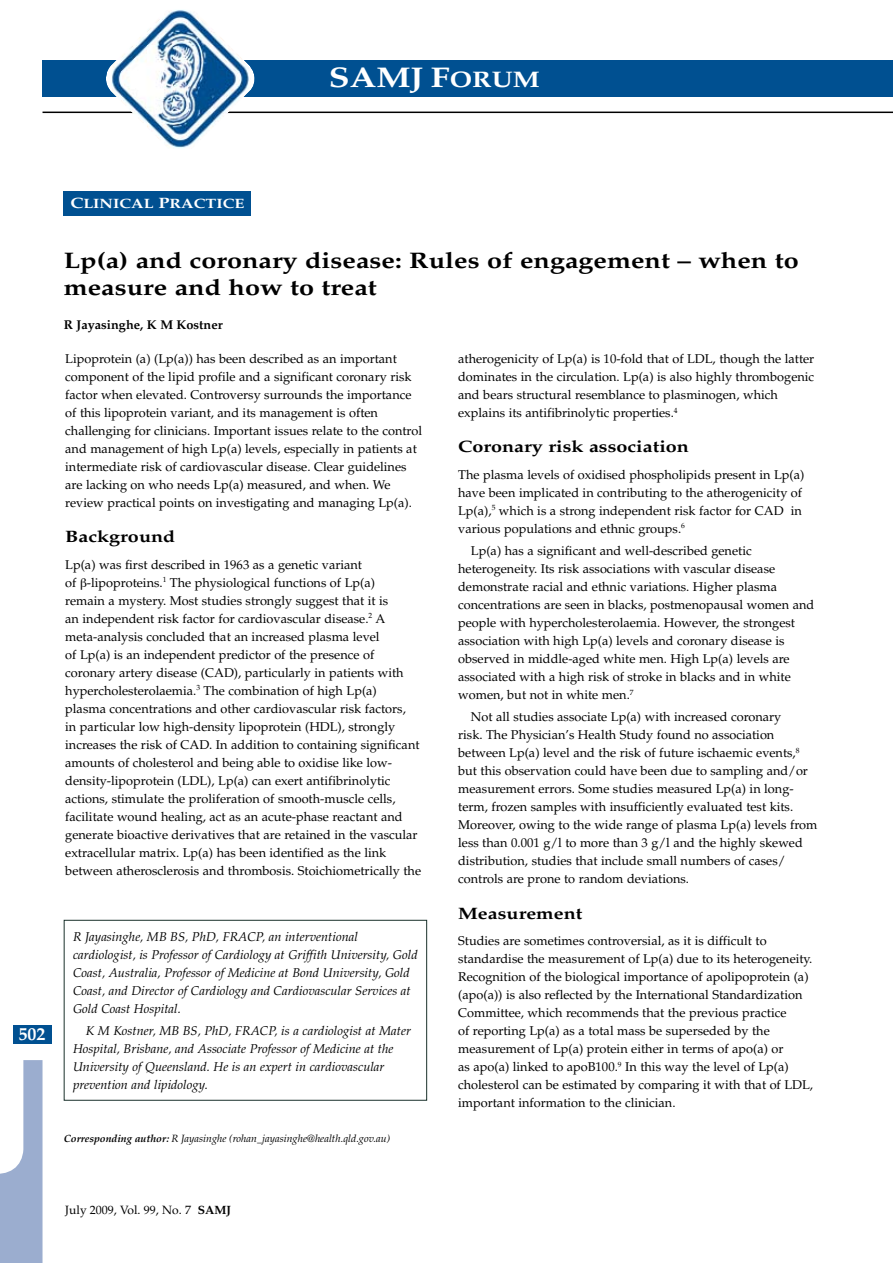
<style>
.page{position:relative;width:893px;height:1263px;background:#fff}
.page>*{position:absolute;margin:0;border:0;box-sizing:border-box;transform-origin:0 0}
.t1{font:700 28.5px "Palatino";color:#fff;scale:1.2 1}
.t2{font:700 22.5px/27px "Palatino";color:#000;scale:1.2 1}
.t3{font:700 18px "Palatino";color:#fff}
.t4{font:700 16.5px "Palatino";color:#000;scale:1.2 1}
.t5{font:700 13.5px "Palatino";color:#fff;scale:1.2 1}
.t6{font:12.75px/18px "Palatino";color:#000}
.t7{font:italic 12.75px/18px "Palatino";color:#000}
.t8{font:700 12.75px "Palatino";color:#000}
.t9{font:12px "Palatino";color:#000}
.t10{font:italic 10.5px "Palatino";color:#000}
.s1{font-size:22.5px}
.s2{font-size:15px}
.s3{font-weight:700}
</style>
<div class="page">
<div style="left:14px;top:1024px;width:38px;height:19px;background:#005091"></div>
<div style="left:43px;top:60px;width:850px;height:37px;background:#005091"></div>
<svg style="left:0;top:1060px;width:43px;height:203px"></svg>
<hr style="left:43px;top:112px;width:850px;height:1px;background:#000">
<img style="left:106px;top:10px;width:149px;height:139px">
<div style="left:64px;top:191px;width:187px;height:25px;background:#005091"></div>
<div style="left:64px;top:920px;width:363px;height:181px;border:1px solid #1a312b"></div>
<h1 class="t1" style="left:329px;top:61px;width:177px">SAMJ F<span class="s1">ORUM</span></h1>
<h3 class="t3" style="left:18px;top:1023px;width:28px">502</h3>
<p class="t5" style="left:70px;top:196px;width:146px"><span class="s2">C</span>LINICAL <span class="s2">P</span>RACTICE</p>
<h2 class="t2" style="left:64px;top:247px;width:614px">Lp(a) and coronary disease: Rules of engagement – when to measure and how to treat</h2>
<p class="t8" style="left:64px;top:317px;width:160px">R Jayasinghe, K M Kostner</p>
<p class="t6" style="left:65px;top:350px;width:358px">Lipoprotein (a) (Lp(a)) has been described as an important component of the lipid profile and a significant coronary risk factor when elevated. Controversy surrounds the importance of this lipoprotein variant, and its management is often challenging for clinicians. Important issues relate to the control and management of high Lp(a) levels, especially in patients at intermediate risk of cardiovascular disease. Clear guidelines are lacking on who needs Lp(a) measured, and when. We review practical points on investigating and managing Lp(a).</p>
<p class="t4" style="left:65px;top:527px;width:93px">Background</p>
<p class="t6" style="left:65px;top:556px;width:357px">Lp(a) was first described in 1963 as a genetic variant<br>of -lipoproteins.<sup>1</sup> The physiological functions of Lp(a)<br>remain a mystery. Most studies strongly suggest that it is<br>an independent risk factor for cardiovascular disease.<sup>2</sup> A meta-analysis concluded that an increased plasma level<br>of Lp(a) is an independent predictor of the presence of coronary artery disease (CAD), particularly in patients with hypercholesterolaemia.<sup>3</sup> The combination of high Lp(a)<br>plasma concentrations and other cardiovascular risk factors,<br>in particular low high-density lipoprotein (HDL), strongly increases the risk of CAD. In addition to containing significant amounts of cholesterol and being able to oxidise like low&shy;density-lipoprotein (LDL), Lp(a) can exert antifibrinolytic actions, stimulate the proliferation of smooth-muscle cells, facilitate wound healing, act as an acute-phase reactant and generate bioactive derivatives that are retained in the vascular extracellular matrix. Lp(a) has been identified as the link between atherosclerosis and thrombosis. Stoichiometrically the</p>
<p class="t7" style="left:73px;top:928px;width:346px">R Jayasinghe, MB BS, PhD, FRACP, an interventional cardiologist, is Professor of Cardiology at Griffith University, Gold Coast, Australia, Professor of Medicine at Bond University, Gold Coast, and Director of Cardiology and Cardiovascular Services at Gold Coast Hospital.</p>
<p class="t7" style="left:73px;top:1022px;width:339px;text-indent:13px">K M Kostner, MB BS, PhD, FRACP, is a cardiologist at Mater Hospital, Brisbane, and Associate Professor of Medicine at the University of Queensland. He is an expert in cardiovascular prevention and lipidology.</p>
<p class="t10" style="left:64px;top:1132px;width:328px"><span class="s3">Corresponding author:</span> R Jayasinghe (rohan_jayasinghe@health.qld.gov.au)</p>
<p class="t6" style="left:458px;top:350px;width:358px">atherogenicity of Lp(a) is 10-fold that of LDL, though the latter dominates in the circulation. Lp(a) is also highly thrombogenic and bears structural resemblance to plasminogen, which explains its antifibrinolytic properties.<sup>4</sup></p>
<p class="t4" style="left:458px;top:437px;width:194px">Coronary risk association</p>
<p class="t6" style="left:458px;top:466px;width:348px">The plasma levels of oxidised phospholipids present in Lp(a) have been implicated in contributing to the atherogenicity of Lp(a),<sup>5</sup> which is a strong independent risk factor for CAD in various populations and ethnic groups.<sup>6</sup></p>
<p class="t6" style="left:458px;top:542px;width:358px;text-indent:13px">Lp(a) has a significant and well-described genetic heterogeneity. Its risk associations with vascular disease demonstrate racial and ethnic variations. Higher plasma concentrations are seen in blacks, postmenopausal women and people with hypercholesterolaemia. However, the strongest association with high Lp(a) levels and coronary disease is observed in middle-aged white men. High Lp(a) levels are associated with a high risk of stroke in blacks and in white women, but not in white men.<sup>7</sup></p>
<p class="t6" style="left:458px;top:708px;width:361px;text-indent:13px">Not all studies associate Lp(a) with increased coronary<br>risk. The Physician’s Health Study found no association between Lp(a) level and the risk of future ischaemic events,<sup>8 </sup>but this observation could have been due to sampling and/or measurement errors. Some studies measured Lp(a) in long&shy;term, frozen samples with insufficiently evaluated test kits.<br>Moreover, owing to the wide range of plasma Lp(a) levels from less than 0.001 g/l to more than 3 g/l and the highly skewed distribution, studies that include small numbers of cases/ controls are prone to random deviations.</p>
<p class="t4" style="left:458px;top:903px;width:105px">Measurement</p>
<p class="t6" style="left:458px;top:932px;width:356px">Studies are sometimes controversial, as it is difficult to standardise the measurement of Lp(a) due to its heterogeneity.<br>Recognition of the biological importance of apolipoprotein (a) (apo(a)) is also reflected by the International Standardization Committee, which recommends that the previous practice<br>of reporting Lp(a) as a total mass be superseded by the measurement of Lp(a) protein either in terms of apo(a) or<br>as apo(a) linked to apoB100.<sup>9</sup> In this way the level of Lp(a) cholesterol can be estimated by comparing it with that of LDL, important information to the clinician.</p>
<p class="t9" style="left:65px;top:1203px;width:167px">July 2009, Vol. 99, No. 7 <span class="s3">SAMJ</span></p>
</div>
